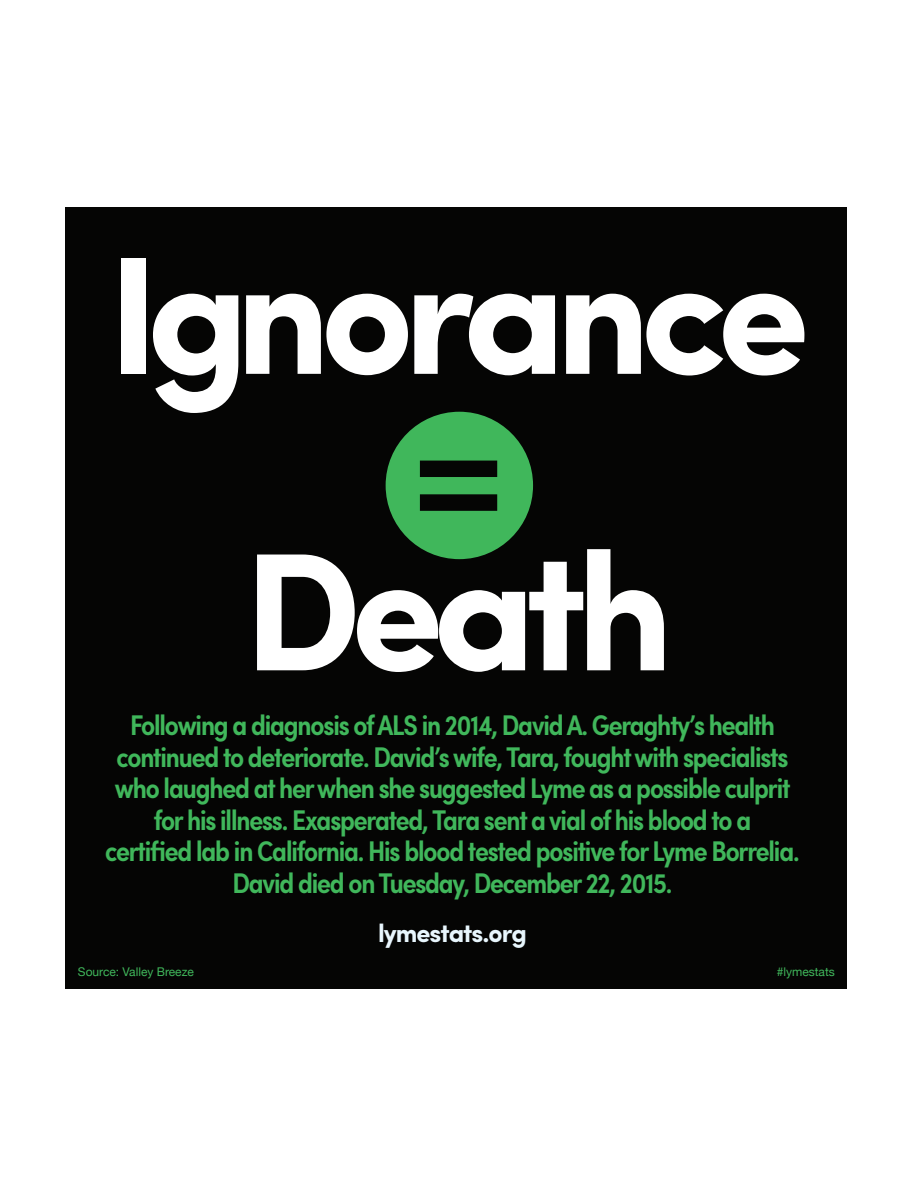
<style>
.page{position:relative;width:918px;height:1188px;background:#fff}
.page>*{position:absolute;margin:0;border:0;box-sizing:border-box;transform-origin:0 0}
.t1{font:700 168px "Sofia Pro";letter-spacing:-.06em;color:#fff}
.t2{font:700 168px "Sofia Pro";color:#050504}
.t3{font:600 condensed 28.5px/31.5px "Sofia Pro";letter-spacing:-.04em;color:#40b75b;text-align:center}
.t4{font:700 25.5px "Sofia Pro";letter-spacing:-.04em;color:#e8f6fd}
.t5{font:12px "Helvetica Neue";color:#40b75b}
</style>
<div class="page">
<div style="left:66px;top:207px;width:781px;height:782px;background:#050504"></div>
<div style="left:386px;top:412px;width:147px;height:147px;background:#40b75b;border-radius:50%"></div>
<h1 class="t1" style="left:107px;top:187px;width:704px">Ignorance</h1>
<h1 class="t2" style="left:408px;top:349px;width:102px">=</h1>
<h1 class="t1" style="left:243px;top:483px;width:432px">Death</h1>
<p class="t3" style="left:105px;top:709px;width:696px">Following a diagnosis of ALS in 2014, David A. Geraghty’s health continued to deteriorate. David’s wife, Tara, fought with specialists who laughed at her when she suggested Lyme as a possible culprit for his illness. Exasperated, Tara sent a vial of his blood to a<br>certified lab in California. His blood tested positive for Lyme Borrelia.<br>David died on Tuesday, December 22, 2015.</p>
<p class="t4" style="left:378px;top:913px;width:150px">lymestats.org</p>
<p class="t5" style="left:78px;top:963px;width:117px">Source: Valley Breeze</p>
<p class="t5" style="left:777px;top:963px;width:60px">#lymestats</p>
</div>
